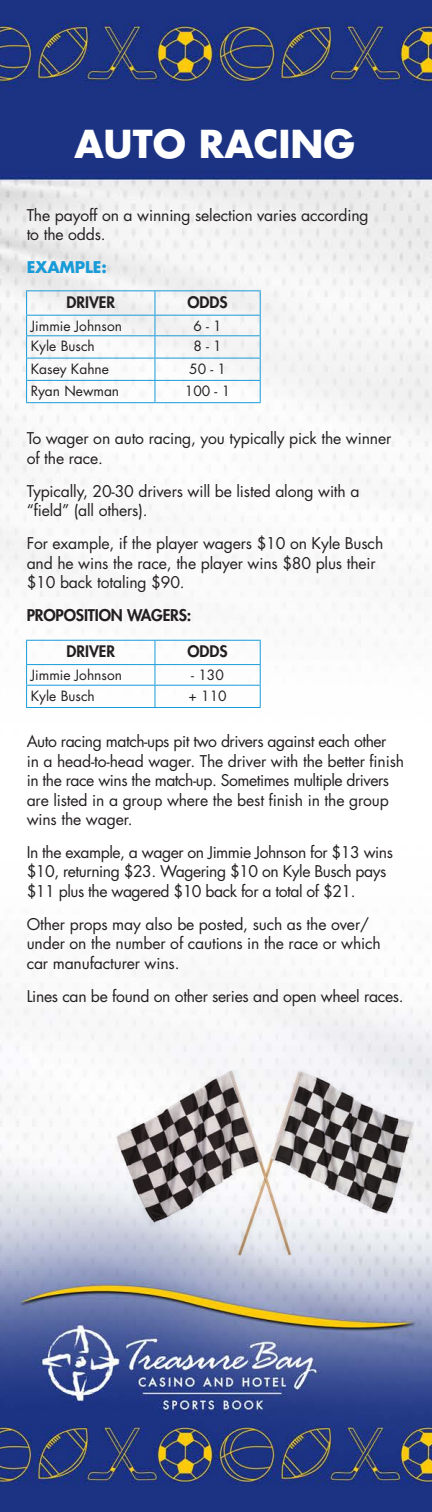
<style>
.page{position:relative;width:432px;height:1512px;background:#fff}
.page>*{position:absolute;margin:0;border:0;box-sizing:border-box;transform-origin:0 0}
.t1{font:700 37.5px "Futura Std";color:#fff}
.t2{font:15.75px/19.5px "Futura Std";letter-spacing:-.01em;color:#231f20}
.t3{font:15.75px/19.5px "Futura Std";letter-spacing:-.03em;color:#231f20}
.t4{font:800 15.75px "Futura Std";letter-spacing:-.01em;color:#231f20}
.t5{font:700 15.75px "Futura Std";letter-spacing:-.01em;color:#199bd8}
.t6{font:800 15.45px "Futura Std";color:#231f20}
.t7{font:13.8px "Futura Std";color:#231f20}
</style>
<div class="page">
<img style="left:0;top:0;width:432px;height:1512px">
<img style="left:103px;top:1059px;width:326px;height:204px">
<hr style="left:26px;top:640px;width:129px;height:1px;background:#199bd8">
<hr style="left:155px;top:640px;width:106px;height:1px;background:#199bd8">
<hr style="left:26px;top:664px;width:129px;height:1px;background:#199bd8">
<hr style="left:155px;top:664px;width:106px;height:1px;background:#199bd8">
<hr style="left:26px;top:685px;width:129px;height:1px;background:#199bd8">
<svg style="left:26px;top:641px;width:1px;height:66px"></svg>
<hr style="left:155px;top:685px;width:106px;height:1px;background:#199bd8">
<svg style="left:155px;top:641px;width:1px;height:66px"></svg>
<svg style="left:260px;top:641px;width:1px;height:66px"></svg>
<hr style="left:26px;top:707px;width:129px;height:1px;background:#199bd8">
<hr style="left:155px;top:707px;width:106px;height:1px;background:#199bd8">
<hr style="left:26px;top:290px;width:129px;height:1px;background:#199bd8">
<hr style="left:155px;top:290px;width:106px;height:1px;background:#199bd8">
<hr style="left:26px;top:315px;width:129px;height:1px;background:#199bd8">
<hr style="left:155px;top:315px;width:106px;height:1px;background:#199bd8">
<hr style="left:26px;top:335px;width:129px;height:1px;background:#199bd8">
<hr style="left:155px;top:335px;width:106px;height:1px;background:#199bd8">
<hr style="left:26px;top:358px;width:129px;height:1px;background:#199bd8">
<hr style="left:155px;top:358px;width:106px;height:1px;background:#199bd8">
<hr style="left:155px;top:380px;width:106px;height:1px;background:#199bd8">
<svg style="left:260px;top:291px;width:1px;height:111px"></svg>
<hr style="left:155px;top:402px;width:106px;height:1px;background:#199bd8">
<hr style="left:26px;top:380px;width:129px;height:1px;background:#199bd8">
<svg style="left:26px;top:291px;width:1px;height:111px"></svg>
<svg style="left:155px;top:291px;width:1px;height:111px"></svg>
<hr style="left:26px;top:402px;width:129px;height:1px;background:#199bd8">
<p class="t1" style="left:74px;top:119px;width:282px">AUTO RACING</p>
<p class="t2" style="left:27px;top:205px;width:344px">The payoff on a winning selection varies according to the odds.</p>
<p class="t5" style="left:27px;top:257px;width:82px">EXAMPLE:</p>
<p class="t6" style="left:66px;top:292px;width:50px">DRIVER</p>
<p class="t6" style="left:187px;top:292px;width:42px">ODDS</p>
<p class="t7" style="left:31px;top:317px;width:93px">Jimmie Johnson</p>
<p class="t7" style="left:193px;top:317px;width:30px">6 - 1</p>
<p class="t7" style="left:31px;top:338px;width:65px">Kyle Busch</p>
<p class="t7" style="left:193px;top:338px;width:30px">8 - 1</p>
<p class="t7" style="left:31px;top:360px;width:80px">Kasey Kahne</p>
<p class="t7" style="left:189px;top:360px;width:38px">50 - 1</p>
<p class="t7" style="left:31px;top:382px;width:90px">Ryan Newman</p>
<p class="t7" style="left:185px;top:382px;width:47px">100 - 1</p>
<p class="t2" style="left:27px;top:429px;width:366px">To wager on auto racing, you typically pick the winner of the race.</p>
<p class="t2" style="left:27px;top:481px;width:334px">Typically, 20-30 drivers will be listed along with a “field” (all others).</p>
<p class="t2" style="left:27px;top:534px;width:358px">For example, if the player wagers $10 on Kyle Busch and he wins the race, the player wins $80 plus their $10 back totaling $90.</p>
<p class="t4" style="left:27px;top:605px;width:166px">PROPOSITION WAGERS:</p>
<p class="t6" style="left:66px;top:642px;width:50px">DRIVER</p>
<p class="t6" style="left:187px;top:642px;width:42px">ODDS</p>
<p class="t7" style="left:31px;top:666px;width:93px">Jimmie Johnson</p>
<p class="t7" style="left:191px;top:666px;width:34px">- 130</p>
<p class="t7" style="left:31px;top:687px;width:65px">Kyle Busch</p>
<p class="t7" style="left:189px;top:687px;width:40px">+ 110</p>
<p class="t3" style="left:27px;top:732px;width:379px">Auto racing match-ups pit two drivers against each other<br>in a head-to-head wager. The driver with the better finish in the race wins the match-up. Sometimes multiple drivers are listed in a group where the best finish in the group wins the wager.</p>
<p class="t3" style="left:27px;top:843px;width:368px">In the example, a wager on Jimmie Johnson for $13 wins $10, returning $23. Wagering $10 on Kyle Busch pays $11 plus the wagered $10 back for a total of $21.</p>
<p class="t2" style="left:27px;top:915px;width:356px">Other props may also be posted, such as the over/ under on the number of cautions in the race or which car manufacturer wins.</p>
<p class="t2" style="left:27px;top:987px;width:378px">Lines can be found on other series and open wheel races.</p>
</div>
